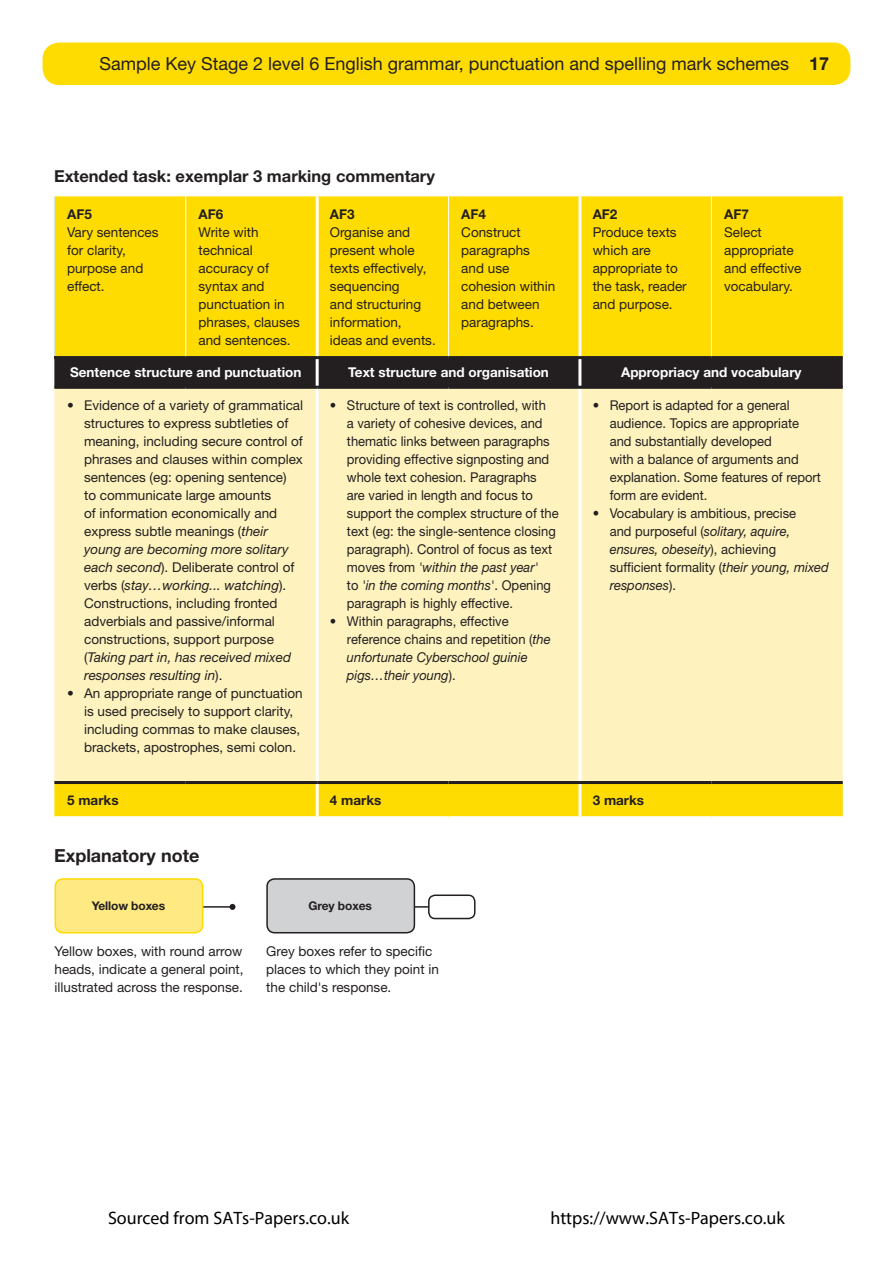
<style>
.page{position:relative;width:893px;height:1263px;background:#fff}
.page>*{position:absolute;margin:0;border:0;box-sizing:border-box;transform-origin:0 0}
.t1{font:18px "Helvetica Neue LT Std";color:#231f20}
.t2{font:18px "Myriad Pro";color:#000}
.t3{font:700 18px "Helvetica Neue LT Std";color:#231f20}
.t4{font:700 16.5px "Helvetica Neue LT Std";color:#231f20}
.t5{font:13.5px/18px "Helvetica Neue LT Std";color:#231f20}
.t6{font:13.5px/18px "Helvetica Neue LT Std";color:#231f20;scale:.96 1}
.t7{font:700 13.5px "Helvetica Neue LT Std";color:#fff}
.t8{font:700 13.5px "Helvetica Neue LT Std";color:#231f20}
.t9{font:700 12px "Helvetica Neue LT Std";letter-spacing:-.01em;color:#231f20}
.s1{font-weight:700}
.s2{font-style:italic}
</style>
<div class="page">
<div style="left:43px;top:43px;width:807px;height:42px;background:#ffdc01;border-radius:17px"></div>
<div style="left:54px;top:196px;width:789px;height:620px;background:#ffdc01"></div>
<div style="left:54px;top:359px;width:789px;height:27px;background:#231f20"></div>
<div style="left:54px;top:389px;width:789px;height:392px;background:#fef3be"></div>
<hr style="left:578px;top:359px;width:3px;height:27px;background:#fff">
<hr style="left:316px;top:359px;width:3px;height:27px;background:#fff">
<hr style="left:316px;top:389px;width:3px;height:392px;background:#fff">
<hr style="left:578px;top:389px;width:3px;height:392px;background:#fff">
<hr style="left:578px;top:784px;width:3px;height:32px;background:#fff">
<hr style="left:316px;top:784px;width:3px;height:32px;background:#fff">
<hr style="left:54px;top:781px;width:132px;height:3px;background:#231f20">
<hr style="left:186px;top:781px;width:131px;height:3px;background:#231f20">
<hr style="left:317px;top:781px;width:132px;height:3px;background:#231f20">
<hr style="left:449px;top:781px;width:131px;height:3px;background:#231f20">
<hr style="left:580px;top:781px;width:131px;height:3px;background:#231f20">
<hr style="left:711px;top:781px;width:132px;height:3px;background:#231f20">
<hr style="left:54px;top:196px;width:1px;height:160px;background:#cae8e2">
<hr style="left:185px;top:196px;width:1px;height:160px;background:#fff">
<hr style="left:448px;top:196px;width:1px;height:160px;background:#fff">
<hr style="left:711px;top:196px;width:1px;height:160px;background:#fff">
<hr style="left:316px;top:196px;width:3px;height:160px;background:#fff">
<hr style="left:54px;top:356px;width:132px;height:3px;background:#231f20">
<hr style="left:186px;top:356px;width:131px;height:3px;background:#231f20">
<hr style="left:317px;top:356px;width:132px;height:3px;background:#231f20">
<hr style="left:449px;top:356px;width:131px;height:3px;background:#231f20">
<hr style="left:580px;top:356px;width:131px;height:3px;background:#231f20">
<hr style="left:711px;top:356px;width:132px;height:3px;background:#231f20">
<hr style="left:54px;top:386px;width:132px;height:3px;background:#231f20">
<hr style="left:186px;top:386px;width:131px;height:3px;background:#231f20">
<hr style="left:317px;top:386px;width:132px;height:3px;background:#231f20">
<hr style="left:449px;top:386px;width:131px;height:3px;background:#231f20">
<hr style="left:580px;top:386px;width:131px;height:3px;background:#231f20">
<hr style="left:711px;top:386px;width:132px;height:3px;background:#231f20">
<hr style="left:578px;top:196px;width:3px;height:160px;background:#fff">
<hr style="left:197px;top:906px;width:35px;height:2px;background:#231f20">
<svg style="left:229px;top:904px;width:6px;height:6px"></svg>
<div style="left:55px;top:879px;width:148px;height:54px;background:#ffe982;border-radius:8px"></div>
<div style="left:55px;top:878px;width:148px;height:55px;border:2px solid #ffdc01;border-radius:8px"></div>
<hr style="left:409px;top:906px;width:35px;height:2px;background:#231f20">
<div style="left:267px;top:879px;width:147px;height:54px;background:#d1d2d4;border-radius:8px"></div>
<div style="left:266px;top:878px;width:149px;height:55px;border:2px solid #231f20;border-radius:8px"></div>
<div style="left:429px;top:895px;width:46px;height:23px;background:#fff;border-radius:6px"></div>
<div style="left:428px;top:894px;width:47px;height:25px;border:2px solid #231f20;border-radius:6px"></div>
<h1 class="t1" style="left:100px;top:53px;width:731px">Sample Key Stage 2 level 6 English grammar, punctuation and spelling mark schemes <span class="s1">17</span></h1>
<p class="t4" style="left:54px;top:166px;width:382px">Extended task: exemplar 3 marking commentary</p>
<p class="t8" style="left:67px;top:206px;width:26px">AF5</p>
<p class="t5" style="left:67px;top:223px;width:93px">Vary sentences for clarity, purpose and effect.</p>
<p class="t8" style="left:330px;top:206px;width:26px">AF3</p>
<p class="t5" style="left:330px;top:223px;width:107px">Organise and present whole texts effectively, sequencing<br>and structuring information, ideas and events.</p>
<p class="t8" style="left:199px;top:206px;width:26px">AF6</p>
<p class="t5" style="left:199px;top:223px;width:103px">Write with technical accuracy of syntax and punctuation in phrases, clauses and sentences.</p>
<p class="t8" style="left:461px;top:206px;width:26px">AF4</p>
<p class="t5" style="left:461px;top:223px;width:96px">Construct paragraphs and use cohesion within and between paragraphs.</p>
<p class="t8" style="left:593px;top:206px;width:26px">AF2</p>
<p class="t5" style="left:593px;top:223px;width:96px">Produce texts which are appropriate to the task, reader and purpose.</p>
<p class="t8" style="left:724px;top:205px;width:26px">AF7</p>
<p class="t5" style="left:724px;top:223px;width:79px">Select appropriate and effective vocabulary.</p>
<p class="t7" style="left:70px;top:364px;width:233px">Sentence structure and punctuation</p>
<p class="t7" style="left:348px;top:364px;width:202px">Text structure and organisation</p>
<p class="t7" style="left:621px;top:364px;width:182px">Appropriacy and vocabulary</p>
<p class="t5" style="left:84px;top:396px;width:221px;text-indent:-17px">• Evidence of a variety of grammatical structures to express subtleties of meaning, including secure control of phrases and clauses within complex sentences (eg: opening sentence)<br>to communicate large amounts<br>of information economically and express subtle meanings (<span class="s2">their young are becoming more solitary each second</span>). Deliberate control of verbs (<span class="s2">stay…working... watching</span>).<br>Constructions, including fronted adverbials and passive/informal constructions, support purpose (<span class="s2">Taking part in, has received mixed responses resulting in</span>).</p>
<p class="t5" style="left:84px;top:683px;width:220px;text-indent:-17px">• An appropriate range of punctuation is used precisely to support clarity, including commas to make clauses, brackets, apostrophes, semi colon.</p>
<p class="t6" style="left:347px;top:396px;width:222px;text-indent:-17px">• Structure of text is controlled, with<br>a variety of cohesive devices, and thematic links between paragraphs providing effective signposting and whole text cohesion. Paragraphs<br>are varied in length and focus to support the complex structure of the text (eg: the single-sentence closing paragraph). Control of focus as text moves from <span class="s2">'within the past year'<br></span>to <span class="s2">'in the coming months'</span>. Opening paragraph is highly effective.</p>
<p class="t6" style="left:347px;top:612px;width:214px;text-indent:-17px">• Within paragraphs, effective reference chains and repetition (<span class="s2">the unfortunate Cyberschool guinie pigs…their young</span>).</p>
<p class="t6" style="left:610px;top:396px;width:222px;text-indent:-17px">• Report is adapted for a general audience. Topics are appropriate and substantially developed<br>with a balance of arguments and explanation. Some features of report form are evident.</p>
<p class="t6" style="left:610px;top:504px;width:230px;text-indent:-17px">• Vocabulary is ambitious, precise<br>and purposeful (<span class="s2">solitary, aquire, ensures, obeseity</span>), achieving sufficient formality (<span class="s2">their young, mixed responses</span>).</p>
<p class="t8" style="left:67px;top:792px;width:53px">5 marks</p>
<p class="t8" style="left:330px;top:792px;width:53px">4 marks</p>
<p class="t8" style="left:593px;top:792px;width:53px">3 marks</p>
<h1 class="t3" style="left:54px;top:844px;width:147px">Explanatory note</h1>
<p class="t9" style="left:92px;top:898px;width:75px">Yellow boxes</p>
<p class="t5" style="left:55px;top:942px;width:191px;text-align:justify">Yellow boxes, with round arrow heads, indicate a general point, illustrated across the response.</p>
<p class="t9" style="left:308px;top:898px;width:65px">Grey boxes</p>
<p class="t5" style="left:266px;top:942px;width:174px">Grey boxes refer to specific places to which they point in the child's response.</p>
<h1 class="t2" style="left:108px;top:1207px;width:243px">Sourced from SATs-Papers.co.uk</h1>
<h1 class="t2" style="left:550px;top:1207px;width:236px">https://www.SATs-Papers.co.uk</h1>
</div>
